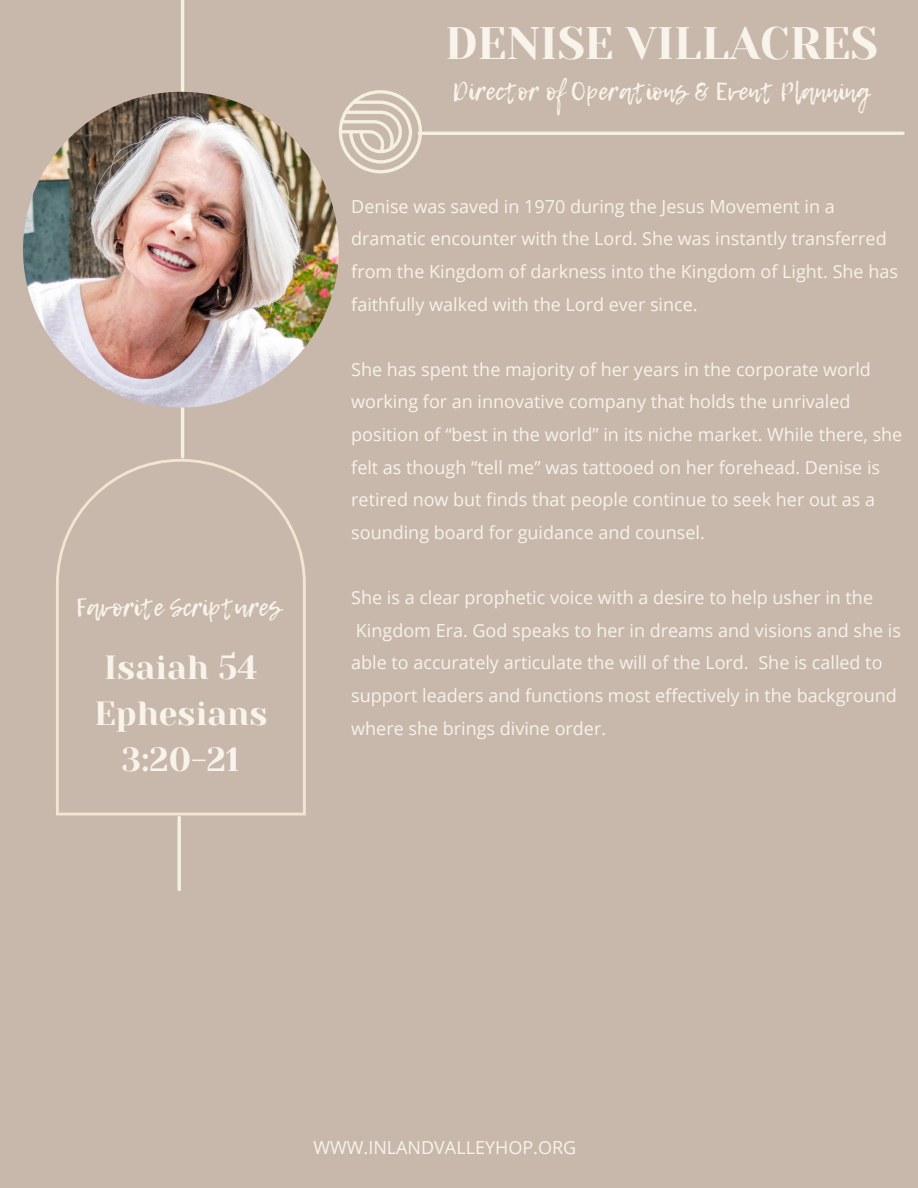
<style>
.page{position:relative;width:918px;height:1188px;background:#c8b8ab}
.page>*{position:absolute;margin:0;border:0;box-sizing:border-box;transform-origin:0 0}
.t1{font:45.3px "Yeseva One";color:#f8f3eb}
.t2{font:33.45px/46.2px "Yeseva One";color:#f8f3eb;text-align:center}
.t3{font:24.75px "Lemon Tuesday";color:#f8f3eb}
.t4{font:18px/32.7px "Open Sans";color:#f8f3eb}
</style>
<div class="page">
<hr style="left:419px;top:132px;width:484px;height:3px;background:#f4f1de">
<hr style="left:181px;top:0;width:3px;height:457px;background:#f4f1de">
<svg style="left:56px;top:459px;width:250px;height:356px"></svg>
<hr style="left:178px;top:817px;width:3px;height:73px;background:#f4f1de">
<img style="left:23px;top:92px;width:316px;height:316px;border-radius:50%">
<svg style="left:339px;top:90px;width:83px;height:83px"></svg>
<h3 class="t3" style="left:76px;top:589px;width:207px">Favorite Scriptures</h3>
<h2 class="t2" style="left:94px;top:644px;width:175px">Isaiah 54<br>Ephesians<br>3:20-21</h2>
<h1 class="t1" style="left:445px;top:18px;width:434px">DENISE VILLACRES</h1>
<h3 class="t3" style="left:453px;top:72px;width:418px">Director of Operations &amp; Event Planning</h3>
<p class="t4" style="left:351px;top:189px;width:548px">Denise was saved in 1970 during the Jesus Movement in a dramatic encounter with the Lord. She was instantly transferred from the Kingdom of darkness into the Kingdom of Light. She has faithfully walked with the Lord ever since.</p>
<p class="t4" style="left:351px;top:352px;width:553px">She has spent the majority of her years in the corporate world working for an innovative company that holds the unrivaled position of “best in the world” in its niche market. While there, she felt as though “tell me” was tattooed on her forehead. Denise is retired now but finds that people continue to seek her out as a sounding board for guidance and counsel.</p>
<p class="t4" style="left:351px;top:581px;width:551px">She is a clear prophetic voice with a desire to help usher in the Kingdom Era. God speaks to her in dreams and visions and she is able to accurately articulate the will of the Lord. She is called to support leaders and functions most effectively in the background where she brings divine order.</p>
<p class="t4" style="left:314px;top:1131px;width:264px">WWW.INLANDVALLEYHOP.ORG</p>
</div>
